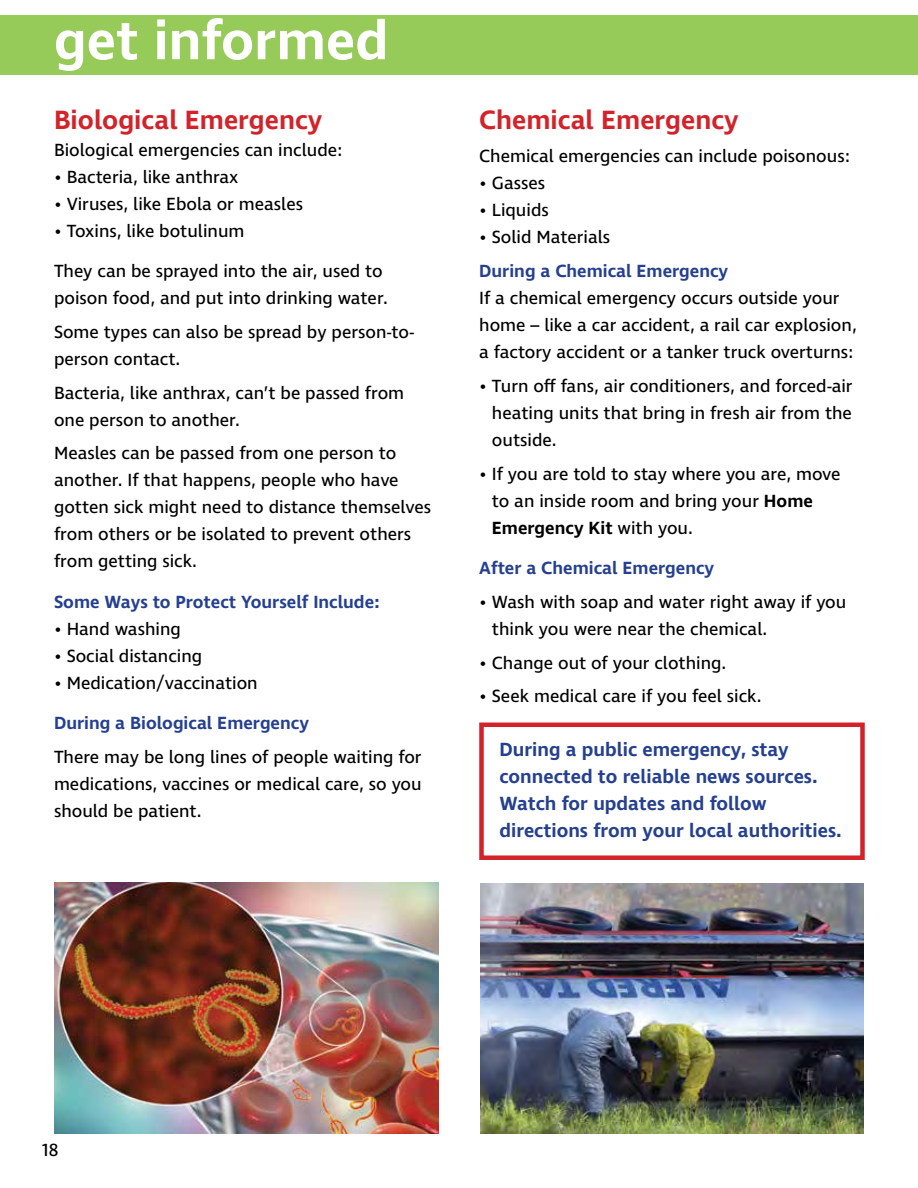
<style>
.page{position:relative;width:918px;height:1188px;background:#fff}
.page>*{position:absolute;margin:0;border:0;box-sizing:border-box;transform-origin:0 0}
.t1{font:600 55.5px "Ingra";color:#fff}
.t2{font:600 27px "Ingra";color:#d2232a}
.t3{font:600 19.5px/27px "Ingra";color:#25408f}
.t4{font:18px/27px "Ingra";color:#000}
.t5{font:600 18px "Ingra";color:#25408f}
.s1{font-weight:600}
</style>
<div class="page">
<div style="left:0;top:15px;width:918px;height:60px;background:#97cb59"></div>
<img style="left:481px;top:883px;width:383px;height:251px">
<img style="left:54px;top:882px;width:385px;height:252px">
<div style="left:479px;top:723px;width:386px;height:137px;border:4px solid #d2232a"></div>
<h1 class="t1" style="left:54px;top:6px;width:336px">get informed</h1>
<h2 class="t2" style="left:54px;top:103px;width:270px">Biological Emergency</h2>
<p class="t4" style="left:54px;top:137px;width:290px">Biological emergencies can include:</p>
<p class="t4" style="left:54px;top:164px;width:186px">• Bacteria, like anthrax</p>
<p class="t4" style="left:54px;top:191px;width:251px">• Viruses, like Ebola or measles</p>
<p class="t4" style="left:54px;top:218px;width:192px">• Toxins, like botulinum</p>
<p class="t4" style="left:54px;top:258px;width:335px">They can be sprayed into the air, used to poison food, and put into drinking water.</p>
<p class="t4" style="left:54px;top:319px;width:361px">Some types can also be spread by person-to&shy;person contact.</p>
<p class="t4" style="left:54px;top:380px;width:352px">Bacteria, like anthrax, can’t be passed from one person to another.</p>
<p class="t4" style="left:54px;top:441px;width:379px">Measles can be passed from one person to another. If that happens, people who have gotten sick might need to distance themselves from others or be isolated to prevent others from getting sick.</p>
<p class="t5" style="left:54px;top:591px;width:327px">Some Ways to Protect Yourself Include:</p>
<p class="t4" style="left:54px;top:616px;width:128px">• Hand washing</p>
<p class="t4" style="left:54px;top:643px;width:150px">• Social distancing</p>
<p class="t4" style="left:54px;top:670px;width:205px">• Medication/vaccination</p>
<p class="t5" style="left:54px;top:712px;width:257px">During a Biological Emergency</p>
<p class="t4" style="left:54px;top:744px;width:369px;text-align:justify">There may be long lines of people waiting for medications, vaccines or medical care, so you should be patient.</p>
<h2 class="t2" style="left:479px;top:103px;width:261px">Chemical Emergency</h2>
<p class="t4" style="left:479px;top:144px;width:372px">Chemical emergencies can include poisonous:</p>
<p class="t4" style="left:479px;top:171px;width:67px">• Gasses</p>
<p class="t4" style="left:479px;top:198px;width:71px">• Liquids</p>
<p class="t4" style="left:479px;top:225px;width:132px">• Solid Materials</p>
<p class="t5" style="left:479px;top:260px;width:251px">During a Chemical Emergency</p>
<p class="t4" style="left:479px;top:285px;width:379px">If a chemical emergency occurs outside your home – like a car accident, a rail car explosion, a factory accident or a tanker truck overturns:</p>
<p class="t4" style="left:492px;top:373px;width:362px;text-align:justify;text-indent:-13px">• Turn off fans, air conditioners, and forced-air heating units that bring in fresh air from the outside.</p>
<p class="t4" style="left:492px;top:461px;width:350px;text-indent:-13px">• If you are told to stay where you are, move to an inside room and bring your <span class="s1">Home<br>Emergency Kit</span> with you.</p>
<p class="t5" style="left:479px;top:557px;width:237px">After a Chemical Emergency</p>
<p class="t4" style="left:492px;top:589px;width:356px;text-indent:-13px">• Wash with soap and water right away if you think you were near the chemical.</p>
<p class="t4" style="left:479px;top:650px;width:249px">• Change out of your clothing.</p>
<p class="t4" style="left:479px;top:684px;width:284px">• Seek medical care if you feel sick.</p>
<p class="t3" style="left:500px;top:737px;width:344px">During a public emergency, stay connected to reliable news sources.<br>Watch for updates and follow directions from your local authorities.</p>
<p class="t4" style="left:42px;top:1138px;width:18px">18</p>
</div>
